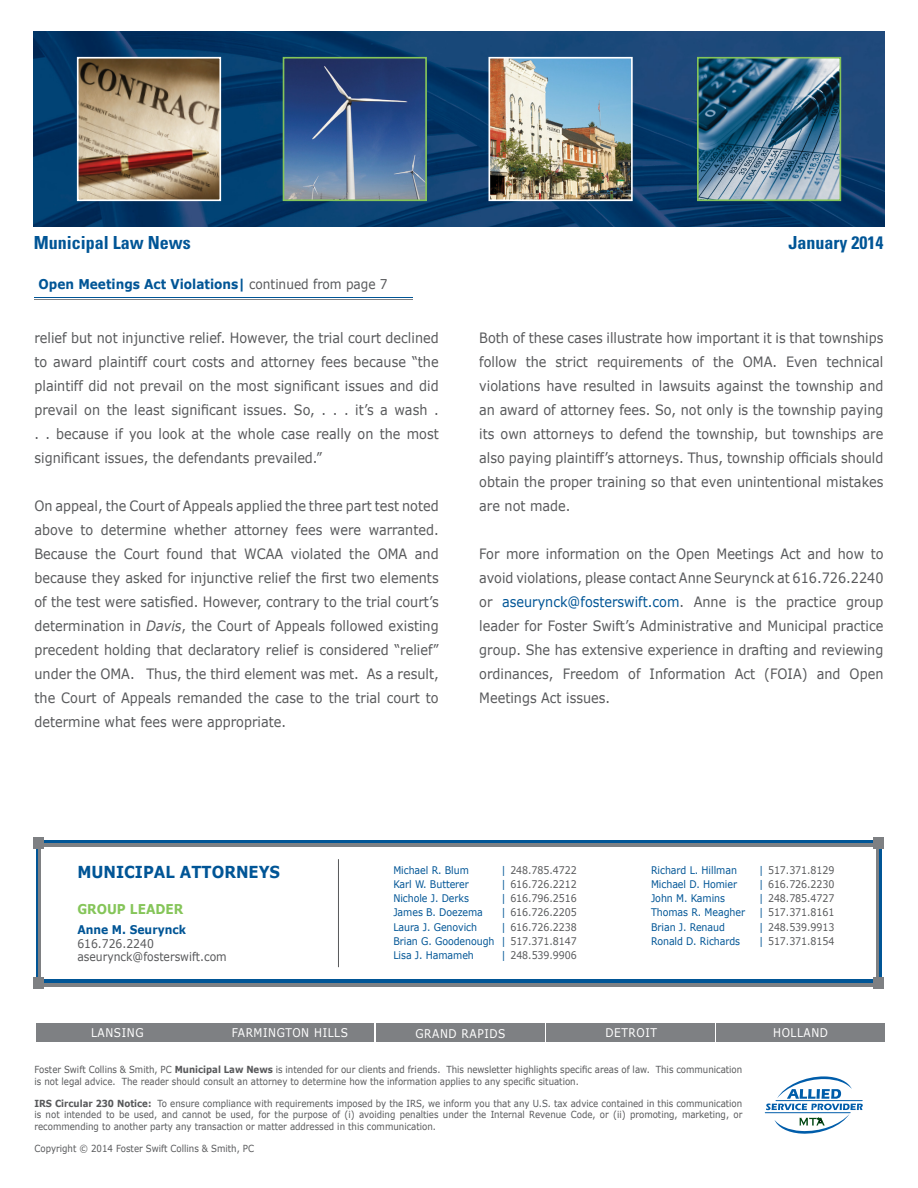
<style>
.page{position:relative;width:918px;height:1188px;background:#fff}
.page>*{position:absolute;margin:0;border:0;box-sizing:border-box;transform-origin:0 0}
.t1{font:700 condensed 18px "Univers LT Std";color:#005596}
.t2{font:700 16.5px "Verdana";color:#005596;scale:.9 1}
.t3{font:14.25px/24px "Verdana";color:#58595b;text-align:justify;scale:.9 1}
.t4{font:700 13.5px "Verdana";color:#005596;scale:.9 1}
.t5{font:700 13.5px "Verdana";color:#85c559;scale:.9 1}
.t6{font:12px "Verdana";letter-spacing:.055em;color:#fff;scale:.88 1}
.t7{font:12px/13.5px "Verdana";color:#58595b;scale:.9 1}
.t8{font:700 12px "Verdana";color:#005596;scale:.9 1}
.t9{font:10.5px/14.2px "Verdana";letter-spacing:-.005em;color:#005596;text-align:justify;scale:.9 1}
.t10{font:10.5px "Verdana";letter-spacing:-.005em;color:#58595b;scale:.9 1}
.t11{font:9.75px/11.2px "Verdana";color:#58595b;scale:.88 1}
.s1{font-weight:400;color:#58595b}
.s2{font-style:italic}
.s3{color:#005596}
.s4{color:#58595b}
.s5{font-weight:700}
</style>
<div class="page">
<img style="left:34px;top:32px;width:851px;height:195px">
<img style="left:80px;top:60px;width:138px;height:138px">
<div style="left:77px;top:57px;width:144px;height:144px;border:2px solid #fff"></div>
<img style="left:286px;top:60px;width:138px;height:138px">
<div style="left:283px;top:57px;width:144px;height:144px;border:2px solid #85c559"></div>
<img style="left:492px;top:60px;width:138px;height:138px">
<div style="left:489px;top:57px;width:144px;height:144px;border:2px solid #fff"></div>
<img style="left:700px;top:60px;width:138px;height:138px">
<div style="left:697px;top:57px;width:144px;height:144px;border:2px solid #85c559"></div>
<hr style="left:765px;top:1112px;width:85px;height:1px;background:#005daa">
<svg style="left:766px;top:1076px;width:97px;height:58px"></svg>
<hr style="left:338px;top:859px;width:1px;height:108px;background:#58595b">
<hr style="left:879px;top:843px;width:3px;height:140px;background:#005596">
<hr style="left:876px;top:843px;width:3px;height:140px;background:#7e8083">
<hr style="left:39px;top:840px;width:843px;height:3px;background:#005596">
<hr style="left:39px;top:844px;width:843px;height:3px;background:#7e8083">
<hr style="left:40px;top:980px;width:842px;height:3px;background:#005596">
<hr style="left:40px;top:983px;width:842px;height:3px;background:#7e8083">
<hr style="left:36px;top:840px;width:2px;height:146px;background:#005596">
<hr style="left:39px;top:840px;width:2px;height:146px;background:#7e8083">
<div style="left:874px;top:838px;width:10px;height:11px;background:#7e8083"></div>
<div style="left:874px;top:977px;width:10px;height:12px;background:#7e8083"></div>
<div style="left:33px;top:977px;width:11px;height:12px;background:#7e8083"></div>
<div style="left:34px;top:838px;width:10px;height:11px;background:#7e8083"></div>
<hr style="left:34px;top:299px;width:379px;height:1px;background:#7e8083">
<hr style="left:34px;top:297px;width:379px;height:1px;background:#005596">
<div style="left:36px;top:1024px;width:169px;height:18px;background:#7e8083"></div>
<div style="left:205px;top:1024px;width:169px;height:18px;background:#7e8083"></div>
<div style="left:376px;top:1024px;width:169px;height:18px;background:#7e8083"></div>
<div style="left:546px;top:1024px;width:169px;height:18px;background:#7e8083"></div>
<div style="left:716px;top:1024px;width:169px;height:18px;background:#7e8083"></div>
<p class="t1" style="left:34px;top:231px;width:158px">Municipal Law News</p>
<p class="t1" style="left:789px;top:231px;width:96px">January 2014</p>
<p class="t4" style="left:39px;top:275px;width:389px">Open Meetings Act Violations| <span class="s1">continued from page 7</span></p>
<p class="t3" style="left:34px;top:325px;width:451px">relief but not injunctive relief. However, the trial court declined to award plaintiff court costs and attorney fees because “the plaintiff did not prevail on the most significant issues and did prevail on the least significant issues. So, . . . it’s a wash . . . because if you look at the whole case really on the most significant issues, the defendants prevailed.”</p>
<p class="t3" style="left:34px;top:493px;width:451px">On appeal, the Court of Appeals applied the three part test noted above to determine whether attorney fees were warranted.<br>Because the Court found that WCAA violated the OMA and because they asked for injunctive relief the first two elements of the test were satisfied. However, contrary to the trial court’s determination in <span class="s2">Davis</span>, the Court of Appeals followed existing precedent holding that declaratory relief is considered “relief” under the OMA. Thus, the third element was met. As a result, the Court of Appeals remanded the case to the trial court to determine what fees were appropriate.</p>
<p class="t3" style="left:479px;top:325px;width:451px">Both of these cases illustrate how important it is that townships follow the strict requirements of the OMA. Even technical violations have resulted in lawsuits against the township and an award of attorney fees. So, not only is the township paying its own attorneys to defend the township, but townships are also paying plaintiff’s attorneys. Thus, township officials should obtain the proper training so that even unintentional mistakes are not made.</p>
<p class="t3" style="left:479px;top:541px;width:451px">For more information on the Open Meetings Act and how to avoid violations, please contact Anne Seurynck at 616.726.2240 or <span class="s3">aseurynck@fosterswift.com</span>. Anne is the practice group leader for Foster Swift’s Administrative and Municipal practice group. She has extensive experience in drafting and reviewing ordinances, Freedom of Information Act (FOIA) and Open Meetings Act issues.</p>
<p class="t2" style="left:77px;top:860px;width:41px">Munici</p>
<p class="t2" style="left:143px;top:860px;width:90px">pal Attorne</p>
<p class="t2" style="left:259px;top:860px;width:23px">ys</p>
<p class="t5" style="left:77px;top:900px;width:109px">Group Leader</p>
<p class="t8" style="left:77px;top:921px;width:122px">Anne M. Seurynck</p>
<p class="t7" style="left:77px;top:937px;width:168px">616.726.2240 aseurynck@fosterswift.com</p>
<p class="t9" style="left:393px;top:863px;width:85px">Michael R. Blum</p>
<p class="t10" style="left:501px;top:863px;width:85px"><span class="s3">|</span> 248.785.4722</p>
<p class="t9" style="left:393px;top:877px;width:85px">Karl W. Butterer</p>
<p class="t10" style="left:501px;top:877px;width:85px"><span class="s3">|</span> 616.726.2212</p>
<p class="t9" style="left:393px;top:891px;width:85px">Nichole J. Derks</p>
<p class="t10" style="left:501px;top:891px;width:85px"><span class="s3">|</span> 616.796.2516</p>
<p class="t9" style="left:393px;top:905px;width:101px">James B. Doezema</p>
<p class="t10" style="left:501px;top:905px;width:85px"><span class="s3">|</span> 616.726.2205</p>
<p class="t9" style="left:393px;top:920px;width:95px">Laura J. Genovich</p>
<p class="t9" style="left:393px;top:920px;width:205px;text-indent:108px">| <span class="s4">616.726.2238<br></span>Brian G. Goodenough | <span class="s4">517.371.8147<br></span>Lisa J. Hamameh</p>
<p class="t10" style="left:501px;top:948px;width:85px"><span class="s3">|</span> 248.539.9906</p>
<p class="t9" style="left:651px;top:863px;width:97px">Richard L. Hillman</p>
<p class="t10" style="left:759px;top:863px;width:85px"><span class="s3">|</span> 517.371.8129</p>
<p class="t9" style="left:651px;top:877px;width:97px">Michael D. Homier</p>
<p class="t10" style="left:759px;top:877px;width:85px"><span class="s3">|</span> 616.726.2230</p>
<p class="t9" style="left:651px;top:891px;width:84px">John M. Kamins</p>
<p class="t10" style="left:759px;top:891px;width:85px"><span class="s3">|</span> 248.785.4727</p>
<p class="t9" style="left:651px;top:905px;width:106px">Thomas R. Meagher</p>
<p class="t10" style="left:759px;top:905px;width:85px"><span class="s3">|</span> 517.371.8161</p>
<p class="t9" style="left:651px;top:920px;width:84px">Brian J. Renaud</p>
<p class="t10" style="left:759px;top:920px;width:85px"><span class="s3">|</span> 248.539.9913</p>
<p class="t9" style="left:651px;top:934px;width:101px">Ronald D. Richards</p>
<p class="t10" style="left:759px;top:934px;width:85px"><span class="s3">|</span> 517.371.8154</p>
<p class="t6" style="left:91px;top:1025px;width:17px">Lansing</p>
<p class="t6" style="left:232px;top:1025px;width:17px">Farmington</p>
<p class="t6" style="left:314px;top:1025px;width:18px">Hills</p>
<p class="t6" style="left:415px;top:1025px;width:20px">Grand</p>
<p class="t6" style="left:462px;top:1025px;width:19px">Rapids</p>
<p class="t6" style="left:605px;top:1025px;width:19px">Detroit</p>
<p class="t6" style="left:773px;top:1025px;width:20px">Holland</p>
<p class="t11" style="left:34px;top:1064px;width:806px">Foster Swift Collins &amp; Smith, PC <span class="s5">Municipal Law News</span> is intended for our clients and friends. This newsletter highlights specific areas of law. This communication is not legal advice. The reader should consult an attorney to determine how the information applies to any specific situation.</p>
<p class="t11" style="left:34px;top:1098px;width:806px;text-align:justify"><span class="s5">IRS Circular 230 Notice:</span> To ensure compliance with requirements imposed by the IRS, we inform you that any U.S. tax advice contained in this communication is not intended to be used, and cannot be used, for the purpose of (i) avoiding penalties under the Internal Revenue Code, or (ii) promoting, marketing, or recommending to another party any transaction or matter addressed in this communication.</p>
<p class="t11" style="left:34px;top:1143px;width:251px">Copyright © 2014 Foster Swift Collins &amp; Smith, PC</p>
</div>
